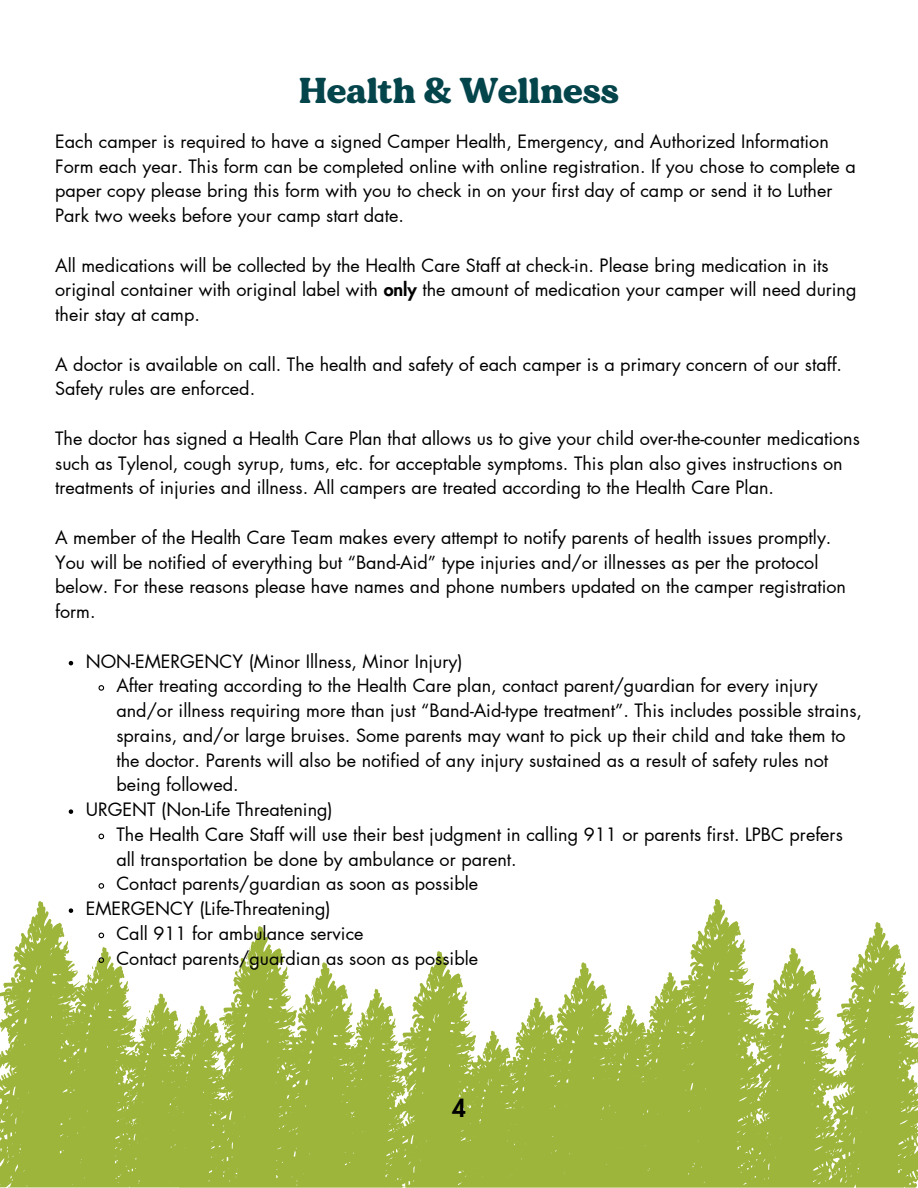
<style>
.page{position:relative;width:918px;height:1188px;background:#fff}
.page>*{position:absolute;margin:0;border:0;box-sizing:border-box;transform-origin:0 0}
.t1{font:36px "MADE Dillan";color:#04444b}
.t2{font:800 24px "Futura LT Pro";color:#000}
.t3{font:18px/24.8px "Futura LT Pro";color:#000}
.s1{font-weight:800}
</style>
<div class="page">
<svg style="left:0;top:899px;width:918px;height:289px;fill:#9db53b"></svg>
<svg style="left:69px;top:661px;width:4px;height:4px"></svg>
<svg style="left:98px;top:685px;width:7px;height:6px"></svg>
<svg style="left:69px;top:809px;width:4px;height:5px"></svg>
<svg style="left:98px;top:833px;width:7px;height:7px"></svg>
<svg style="left:98px;top:883px;width:7px;height:6px"></svg>
<svg style="left:69px;top:908px;width:4px;height:5px"></svg>
<svg style="left:98px;top:932px;width:7px;height:7px"></svg>
<svg style="left:98px;top:956px;width:7px;height:8px"></svg>
<p class="t1" style="left:299px;top:68px;width:322px">Health &amp; Wellness</p>
<h1 class="t3" style="left:55px;top:130px;width:802px">Each camper is required to have a signed Camper Health, Emergency, and Authorized Information Form each year. This form can be completed online with online registration. If you chose to complete a paper copy please bring this form with you to check in on your first day of camp or send it to Luther Park two weeks before your camp start date.</h1>
<p class="t3" style="left:55px;top:253px;width:803px">All medications will be collected by the Health Care Staff at check-in. Please bring medication in its original container with original label with <span class="s1">only</span> the amount of medication your camper will need during their stay at camp.</p>
<p class="t3" style="left:55px;top:352px;width:788px">A doctor is available on call. The health and safety of each camper is a primary concern of our staff.<br>Safety rules are enforced.</p>
<p class="t3" style="left:55px;top:427px;width:806px">The doctor has signed a Health Care Plan that allows us to give your child over-the-counter medications such as Tylenol, cough syrup, tums, etc. for acceptable symptoms. This plan also gives instructions on treatments of injuries and illness. All campers are treated according to the Health Care Plan.</p>
<p class="t3" style="left:55px;top:526px;width:792px">A member of the Health Care Team makes every attempt to notify parents of health issues promptly.<br>You will be notified of everything but “Band-Aid” type injuries and/or illnesses as per the protocol below. For these reasons please have names and phone numbers updated on the camper registration form.</p>
<p class="t3" style="left:86px;top:649px;width:378px">NON-EMERGENCY (Minor Illness, Minor Injury)</p>
<p class="t3" style="left:116px;top:674px;width:747px">After treating according to the Health Care plan, contact parent/guardian for every injury and/or illness requiring more than just “Band-Aid-type treatment”. This includes possible strains, sprains, and/or large bruises. Some parents may want to pick up their child and take them to the doctor. Parents will also be notified of any injury sustained as a result of safety rules not being followed.</p>
<p class="t3" style="left:86px;top:798px;width:249px">URGENT (Non-Life Threatening)</p>
<p class="t3" style="left:116px;top:823px;width:728px">The Health Care Staff will use their best judgment in calling 911 or parents first. LPBC prefers all transportation be done by ambulance or parent.</p>
<p class="t3" style="left:116px;top:872px;width:363px">Contact parents/guardian as soon as possible</p>
<p class="t3" style="left:86px;top:897px;width:246px">EMERGENCY (Life-Threatening)</p>
<p class="t3" style="left:116px;top:922px;width:249px">Call 911 for ambulance service</p>
<p class="t3" style="left:116px;top:946px;width:363px">Contact parents/guardian as soon as possible</p>
<p class="t2" style="left:452px;top:1098px;width:15px">4</p>
</div>
